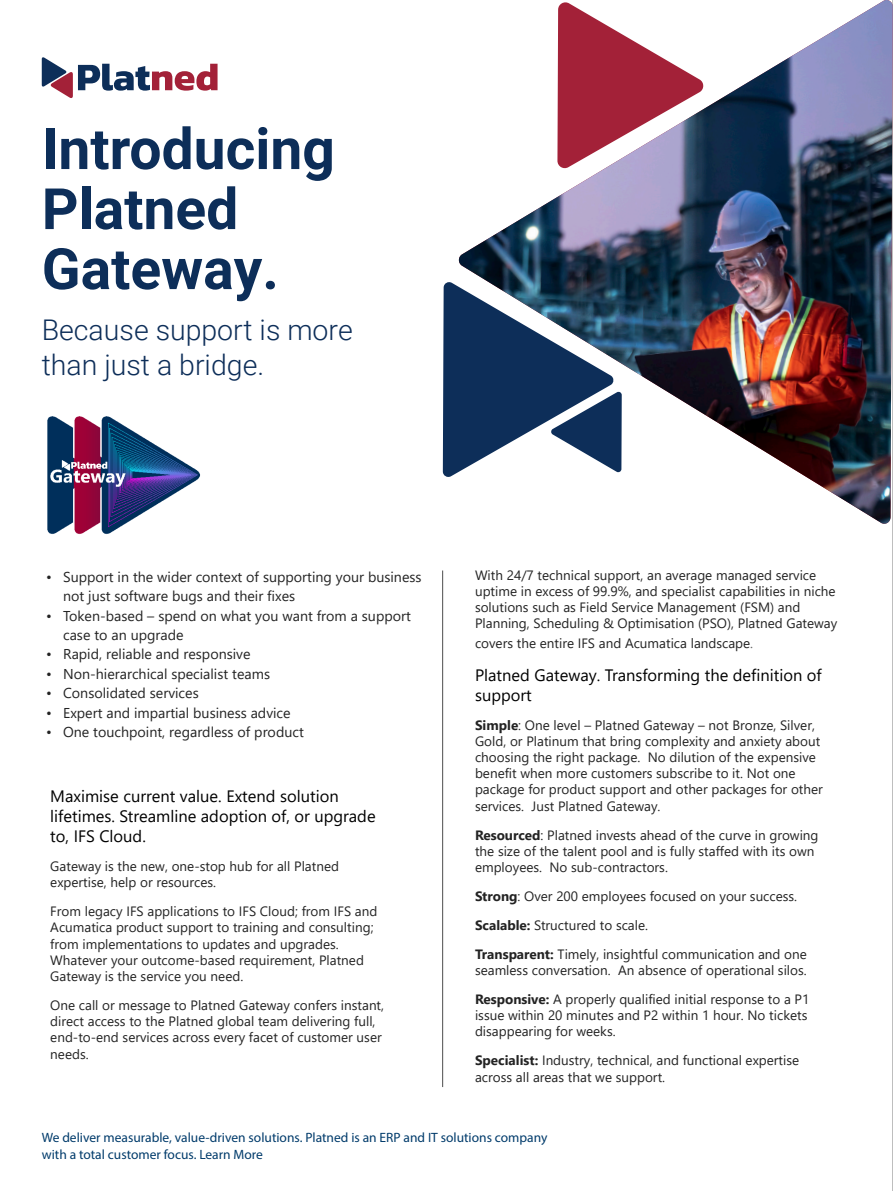
<style>
.page{position:relative;width:893px;height:1191px;background:#fff}
.page>*{position:absolute;margin:0;border:0;box-sizing:border-box;transform-origin:0 0}
.t1{font:700 57px/60px "Roboto";color:#0d2e59}
.t2{font:300 28.5px/34.2px "Roboto";color:#0d2e59}
.body_text{font:16.5px/19.8px "Segoe UI";color:#000}
.t3{font:14.25px/19.4px "Segoe UI";color:#232323}
.body_text-2{font:13.5px/16.2px "Segoe UI";color:#232323}
.body_text-3{font:13.5px/16.2px "Myriad Pro";color:#003b6b}
.s1{color:#656565}
.s2{font-weight:700}
</style>
<div class="page">
<hr style="left:892px;top:0;width:1px;height:1191px;background:#808080">
<hr style="left:442px;top:570px;width:1px;height:517px;background:#4d4d4d">
<svg style="left:443px;top:282px;width:15px;height:195px;background:#15355e"></svg>
<img style="left:458px;top:0;width:435px;height:525px">
<svg style="left:557px;top:1px;width:147px;height:169px"></svg>
<svg style="left:42px;top:57px;width:176px;height:41px"></svg>
<img style="left:47px;top:416px;width:154px;height:118px">
<p class="t1" style="left:42px;top:117px;width:295px">Introducing</p>
<p class="t1" style="left:42px;top:177px;width:239px">Platned<br>Gateway.</p>
<p class="t2" style="left:42px;top:312px;width:313px">Because support is more than just a bridge.</p>
<p class="t3" style="left:63px;top:566px;width:360px;text-indent:-17px">• Support in the wider context of supporting your business not just software bugs and their fixes</p>
<p class="t3" style="left:63px;top:604px;width:349px;text-indent:-17px">• Token-based – spend on what you want from a support case to an upgrade</p>
<p class="t3" style="left:46px;top:643px;width:206px">• Rapid, reliable and responsive</p>
<p class="t3" style="left:46px;top:663px;width:225px">• Non-hierarchical specialist teams</p>
<p class="t3" style="left:46px;top:682px;width:154px">• Consolidated services</p>
<p class="t3" style="left:46px;top:701px;width:246px">• Expert and impartial business advice</p>
<p class="t3" style="left:46px;top:721px;width:259px">• One touchpoint, regardless of product</p>
<p class="body_text" style="left:50px;top:785px;width:327px">Maximise current value. Extend solution lifetimes. Streamline adoption of, or upgrade to, IFS Cloud.</p>
<p class="body_text-2" style="left:50px;top:857px;width:290px">Gateway is the new, one-stop hub for all Platned expertise, help or resources.</p>
<p class="body_text-2" style="left:50px;top:902px;width:329px">From legacy IFS applications to IFS Cloud; from IFS and Acumatica product support to training and consulting; from implementations to updates and upgrades.<br>Whatever your outcome-based requirement, Platned Gateway is the service you need.</p>
<p class="body_text-2" style="left:50px;top:995px;width:335px">One call or message to Platned Gateway confers instant, direct access to the Platned global team delivering full, end-to-end services across every facet of customer user needs.</p>
<p class="body_text-2" style="left:475px;top:566px;width:364px">With 24/7 technical support, an average managed service uptime in excess of 99.9%, and specialist capabilities in niche solutions such as Field Service Management (FSM) and Planning, Scheduling &amp; Optimisation (PSO), Platned Gateway</p>
<p class="body_text-2" style="left:475px;top:634px;width:280px">covers the entire IFS and Acumatica landscape<span class="s1">.</span></p>
<p class="body_text" style="left:475px;top:663px;width:348px">Platned Gateway. Transforming the definition of support</p>
<p class="body_text-2" style="left:475px;top:715px;width:349px"><span class="s2">Simple</span>: One level – Platned Gateway – not Bronze, Silver, Gold, or Platinum that bring complexity and anxiety about choosing the right package. No dilution of the expensive benefit when more customers subscribe to it. Not one package for product support and other packages for other services. Just Platned Gateway.</p>
<p class="body_text-2" style="left:475px;top:825px;width:345px"><span class="s2">Resourced</span>: Platned invests ahead of the curve in growing the size of the talent pool and is fully staffed with its own employees. No sub-contractors.</p>
<p class="body_text-2" style="left:475px;top:887px;width:324px"><span class="s2">Strong</span>: Over 200 employees focused on your success.</p>
<p class="body_text-2" style="left:475px;top:915px;width:175px"><span class="s2">Scalable:</span> Structured to scale.</p>
<p class="body_text-2" style="left:475px;top:944px;width:333px"><span class="s2">Transparent:</span> Timely, insightful communication and one seamless conversation. An absence of operational silos.</p>
<p class="body_text-2" style="left:475px;top:990px;width:336px"><span class="s2">Responsive:</span> A properly qualified initial response to a P1 issue within 20 minutes and P2 within 1 hour. No tickets disappearing for weeks.</p>
<p class="body_text-2" style="left:475px;top:1051px;width:326px"><span class="s2">Specialist:</span> Industry, technical, and functional expertise across all areas that we support.</p>
<p class="body_text-3" style="left:42px;top:1129px;width:507px">We deliver measurable, value-driven solutions. Platned is an ERP and IT solutions company with a total customer focus. Learn More</p>
</div>
